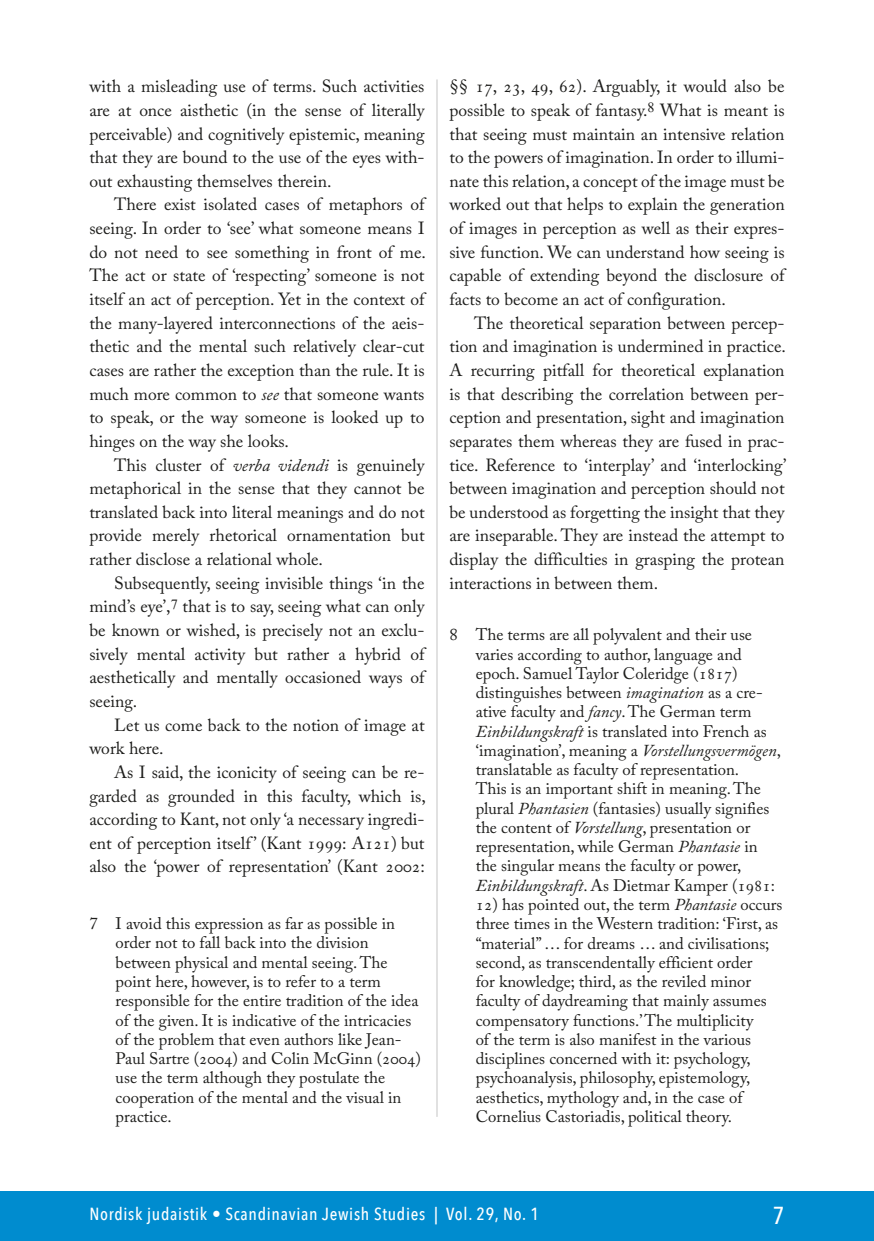
<style>
.page{position:relative;width:874px;height:1241px;background:#fff}
.page>*{position:absolute;margin:0;border:0;box-sizing:border-box;transform-origin:0 0}
.t1{font:500 24.5px "Avenir Next Condensed";color:#fff}
.t2{font:17.5px/23.6px "Adobe Caslon Pro";color:#1d1d1b;text-align:justify}
.t3{font:500 17.5px "Avenir Next Condensed";letter-spacing:.04em;color:#fff}
.t4{font:16.62px/19.2px "Adobe Caslon Pro";color:#1d1d1b}
.s1{font-style:italic}
</style>
<div class="page">
<div style="left:0;top:1191px;width:873px;height:49px;background:#008ccf"></div>
<hr style="left:436px;top:79px;width:1px;height:1037px;background:#d0d0d0">
<p class="t2" style="left:89px;top:74px;width:336px">with a misleading use of terms. Such activities are at once aisthetic (in the sense of literally perceivable) and cognitively epistemic, meaning that they are bound to the use of the eyes with&shy;out exhausting themselves therein.</p>
<p class="t2" style="left:89px;top:193px;width:338px;text-indent:25px">There exist isolated cases of metaphors of seeing. In order to ‘see’ what someone means I do not need to see something in front of me.<br>The act or state of ‘respecting’ someone is not itself an act of perception. Yet in the context of the many-layered interconnections of the aeis&shy;thetic and the mental such relatively clear-cut cases are rather the exception than the rule. It is much more common to <span class="s1">see</span> that someone wants to speak, or the way someone is looked up to hinges on the way she looks.</p>
<p class="t2" style="left:89px;top:452px;width:336px;text-indent:25px">This cluster of <span class="s1">verba videndi</span> is genuinely metaphorical in the sense that they cannot be translated back into literal meanings and do not provide merely rhetorical ornamentation but rather disclose a relational whole.</p>
<p class="t2" style="left:89px;top:571px;width:336px;text-indent:25px">Subsequently, seeing invisible things ‘in the mind’s eye’,<sup>7</sup> that is to say, seeing what can only be known or wished, is precisely not an exclu&shy;sively mental activity but rather a hybrid of aesthetically and mentally occasioned ways of seeing.</p>
<p class="t2" style="left:89px;top:712px;width:336px;text-indent:25px">Let us come back to the notion of image at work here.</p>
<p class="t2" style="left:89px;top:760px;width:338px;text-align:left;text-indent:25px">As I said, the iconicity of seeing can be re-- garded as grounded in this faculty, which is, according to Kant, not only ‘a necessary ingredi&shy;ent of perception itself ’ (Kant 1999: A121) but also the ‘power of representation’ (Kant 2002:</p>
<p class="t4" style="left:116px;top:913px;width:307px;text-indent:-26px">7 I avoid this expression as far as possible in order not to fall back into the division between physical and mental seeing. The point here, however, is to refer to a term responsible for the entire tradition of the idea of the given. It is indicative of the intricacies of the problem that even authors like Jean-Paul Sartre (2004) and Colin McGinn (2004) use the term although they postulate the cooperation of the mental and the visual in practice.</p>
<p class="t2" style="left:449px;top:74px;width:336px">§§ 17, 23, 49, 62). Arguably, it would also be possible to speak of fantasy.<sup>8</sup> What is meant is that seeing must maintain an intensive relation to the powers of imagination. In order to illumi&shy;nate this relation, a concept of the image must be worked out that helps to explain the generation of images in perception as well as their expres&shy;sive function. We can understand how seeing is capable of extending beyond the disclosure of facts to become an act of configuration.</p>
<p class="t2" style="left:449px;top:311px;width:338px;text-indent:25px">The theoretical separation between percep&shy;tion and imagination is undermined in practice.<br>A recurring pitfall for theoretical explanation is that describing the correlation between per&shy;ception and presentation, sight and imagination separates them whereas they are fused in prac&shy;tice. Reference to ‘interplay’ and ‘interlocking’ between imagination and perception should not be understood as forgetting the insight that they are inseparable. They are instead the attempt to display the difficulties in grasping the protean interactions in between them.</p>
<p class="t4" style="left:475px;top:624px;width:306px;text-indent:-26px">8 The terms are all polyvalent and their use varies according to author, language and epoch. Samuel Taylor Coleridge (1817) distinguishes between <span class="s1">imagination</span> as a cre&shy;ative faculty and <span class="s1">fancy</span>. The German term <span class="s1">Einbildungskraft</span> is translated into French as ‘imagination’, meaning a <span class="s1">Vorstellungsvermögen</span>, translatable as faculty of representation.<br>This is an important shift in meaning. The plural <span class="s1">Phantasien</span> (fantasies) usually signifies the content of <span class="s1">Vorstellung</span>, presentation or representation, while German <span class="s1">Phantasie</span> in the singular means the faculty or power, <span class="s1">Einbildungskraft</span>. As Dietmar Kamper (1981:</p>
<p class="t4" style="left:475px;top:894px;width:308px">12) has pointed out, the term <span class="s1">Phantasie</span> occurs three times in the Western tradition: ‘First, as “material” … for dreams … and civilisations; second, as transcendentally efficient order<br>for knowledge; third, as the reviled minor faculty of daydreaming that mainly assumes compensatory functions.’ The multiplicity<br>of the term is also manifest in the various disciplines concerned with it: psychology, psychoanalysis, philosophy, epistemology, aesthetics, mythology and, in the case of Cornelius Castoriadis, political theory.</p>
<p class="t3" style="left:89px;top:1203px;width:450px">Nordisk judaistik • Scandinavian Jewish Studies | Vol. 29, No. 1</p>
<h1 class="t1" style="left:772px;top:1200px;width:13px">7</h1>
</div>
